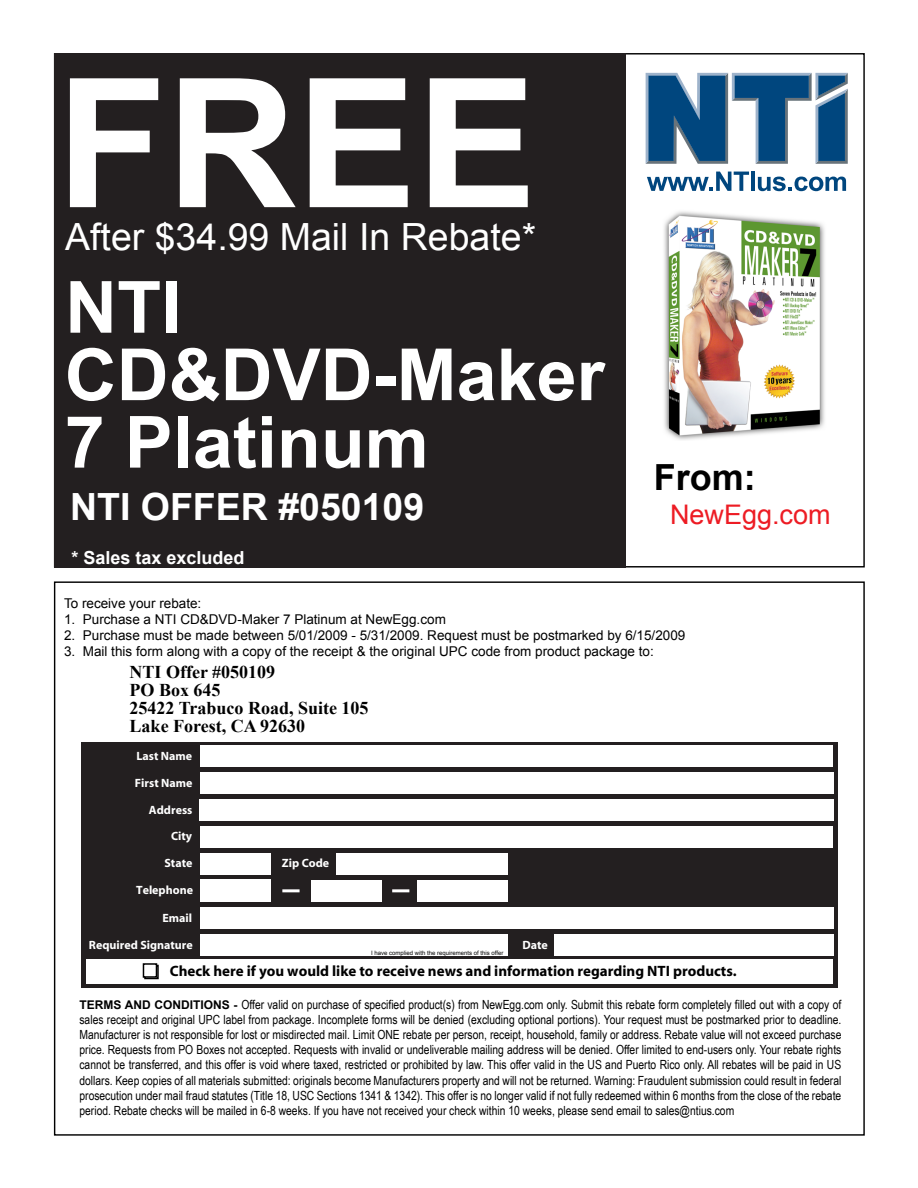
<style>
.page{position:relative;width:918px;height:1188px;background:#fff}
.page>*{position:absolute;margin:0;border:0;box-sizing:border-box;transform-origin:0 0}
.t1{font:700 180px "Arial";color:#fff}
.t2{font:700 72px/67.5px "Arial";color:#fff}
.t3{font:37.5px "Arial";color:#fff}
.t4{font:700 37.5px "Arial";color:#fff}
.t5{font:700 36px "Arial";color:#000}
.t6{font:27px "Arial";color:#ed1c24}
.t7{font:700 18px/18px "Times New Roman";color:#000}
.t8{font:700 18px "Arial";color:#fff}
.t9{font:700 15px "Myriad";color:#000}
.t10{font:13.5px "Arial";color:#000}
.t11{font:12.6px/15.1px "Arial Narrow";color:#000;text-align:justify}
.t12{font:700 12px "Myriad";color:#fff}
.t13{font:6px "Arial";color:#000}
.s1{font-family:"Arial";font-weight:700;font-size:12px}
</style>
<div class="page">
<div style="left:81px;top:742px;width:756px;height:245px;background:#231f20"></div>
<div style="left:200px;top:772px;width:633px;height:22px;background:#fff"></div>
<div style="left:200px;top:746px;width:633px;height:21px;background:#fff"></div>
<div style="left:200px;top:826px;width:633px;height:22px;background:#fff"></div>
<div style="left:200px;top:799px;width:634px;height:22px;background:#fff"></div>
<div style="left:200px;top:907px;width:634px;height:22px;background:#fff"></div>
<div style="left:200px;top:934px;width:307px;height:22px;background:#fff"></div>
<div style="left:555px;top:934px;width:279px;height:22px;background:#fff"></div>
<div style="left:200px;top:853px;width:70px;height:21px;background:#fff"></div>
<div style="left:336px;top:853px;width:171px;height:21px;background:#fff"></div>
<div style="left:417px;top:880px;width:90px;height:22px;background:#fff"></div>
<div style="left:311px;top:880px;width:71px;height:22px;background:#fff"></div>
<div style="left:200px;top:880px;width:70px;height:22px;background:#fff"></div>
<hr style="left:282px;top:889px;width:18px;height:3px;background:#fff">
<hr style="left:392px;top:889px;width:17px;height:3px;background:#fff">
<div style="left:87px;top:959px;width:746px;height:25px;background:#fff"></div>
<svg style="left:144px;top:965px;width:15px;height:14px"></svg>
<div style="left:143px;top:963px;width:14px;height:15px;background:#fff;border:2px solid #000"></div>
<div style="left:54px;top:53px;width:572px;height:514px;background:#231f20"></div>
<img style="left:664px;top:211px;width:161px;height:229px">
<svg style="left:647px;top:172px;width:102px;height:19px"></svg>
<hr style="left:751px;top:172px;width:4px;height:19px;background:#00467e">
<svg style="left:758px;top:177px;width:88px;height:14px"></svg>
<svg style="left:646px;top:73px;width:202px;height:91px"></svg>
<h1 class="t1" style="left:57px;top:25px;width:482px">FREE</h1>
<h3 class="t3" style="left:65px;top:212px;width:473px">After $34.99 Mail In Rebate*</h3>
<h2 class="t2" style="left:65px;top:276px;width:117px">NTI</h2>
<h2 class="t2" style="left:65px;top:344px;width:541px">CD&amp;DVD-Maker<br>7 Platinum</h2>
<h3 class="t4" style="left:70px;top:483px;width:356px">NTI OFFER #050109</h3>
<h3 class="t8" style="left:72px;top:546px;width:175px">* Sales tax excluded</h3>
<h3 class="t5" style="left:654px;top:454px;width:103px">From:</h3>
<h3 class="t6" style="left:670px;top:497px;width:162px">NewEgg.com</h3>
<p class="t10" style="left:64px;top:594px;width:139px">To receive your rebate:</p>
<p class="t10" style="left:64px;top:610px;width:383px">1. Purchase a NTI CD&amp;DVD-Maker 7 Platinum at NewEgg.com</p>
<p class="t10" style="left:64px;top:627px;width:623px">2. Purchase must be made between 5/01/2009 - 5/31/2009. Request must be postmarked by 6/15/2009</p>
<p class="t10" style="left:64px;top:643px;width:591px">3. Mail this form along with a copy of the receipt &amp; the original UPC code from product package to:</p>
<h3 class="t7" style="left:130px;top:663px;width:240px">NTI Offer #050109<br>PO Box 645<br>25422 Trabuco Road, Suite 105<br>Lake Forest, CA 92630</h3>
<p class="t12" style="left:136px;top:750px;width:57px">Last Name</p>
<p class="t12" style="left:135px;top:777px;width:59px">First Name</p>
<p class="t12" style="left:149px;top:803px;width:45px">Address</p>
<p class="t12" style="left:171px;top:830px;width:23px">City</p>
<p class="t12" style="left:164px;top:857px;width:29px">State</p>
<p class="t12" style="left:282px;top:857px;width:49px">Zip Code</p>
<p class="t12" style="left:136px;top:884px;width:59px">Telephone</p>
<p class="t12" style="left:163px;top:912px;width:31px">Email</p>
<p class="t12" style="left:89px;top:938px;width:105px">Required Signature</p>
<p class="t12" style="left:522px;top:938px;width:27px">Date</p>
<p class="t13" style="left:371px;top:949px;width:134px">I have complied with the requirements of this offer</p>
<p class="t9" style="left:170px;top:963px;width:568px">Check here if you would like to receive news and information regarding NTI products.</p>
<p class="t11" style="left:79px;top:997px;width:764px"><span class="s1">TERMS AND CONDITIONS -</span> Offer valid on purchase of specified product(s) from NewEgg.com only. Submit this rebate form completely filled out with a copy of sales receipt and original UPC label from package. Incomplete forms will be denied (excluding optional portions). Your request must be postmarked prior to deadline.<br>Manufacturer is not responsible for lost or misdirected mail. Limit ONE rebate per person, receipt, household, family or address. Rebate value will not exceed purchase price. Requests from PO Boxes not accepted. Requests with invalid or undeliverable mailing address will be denied. Offer limited to end-users only. Your rebate rights cannot be transferred, and this offer is void where taxed, restricted or prohibited by law. This offer valid in the US and Puerto Rico only. All rebates will be paid in US dollars. Keep copies of all materials submitted: originals become Manufacturers property and will not be returned. Warning: Fraudulent submission could result in federal prosecution under mail fraud statutes (Title 18, USC Sections 1341 &amp; 1342). This offer is no longer valid if not fully redeemed within 6 months from the close of the rebate period. Rebate checks will be mailed in 6-8 weeks. If you have not received your check within 10 weeks, please send email to sales@ntius.com</p>
</div>
